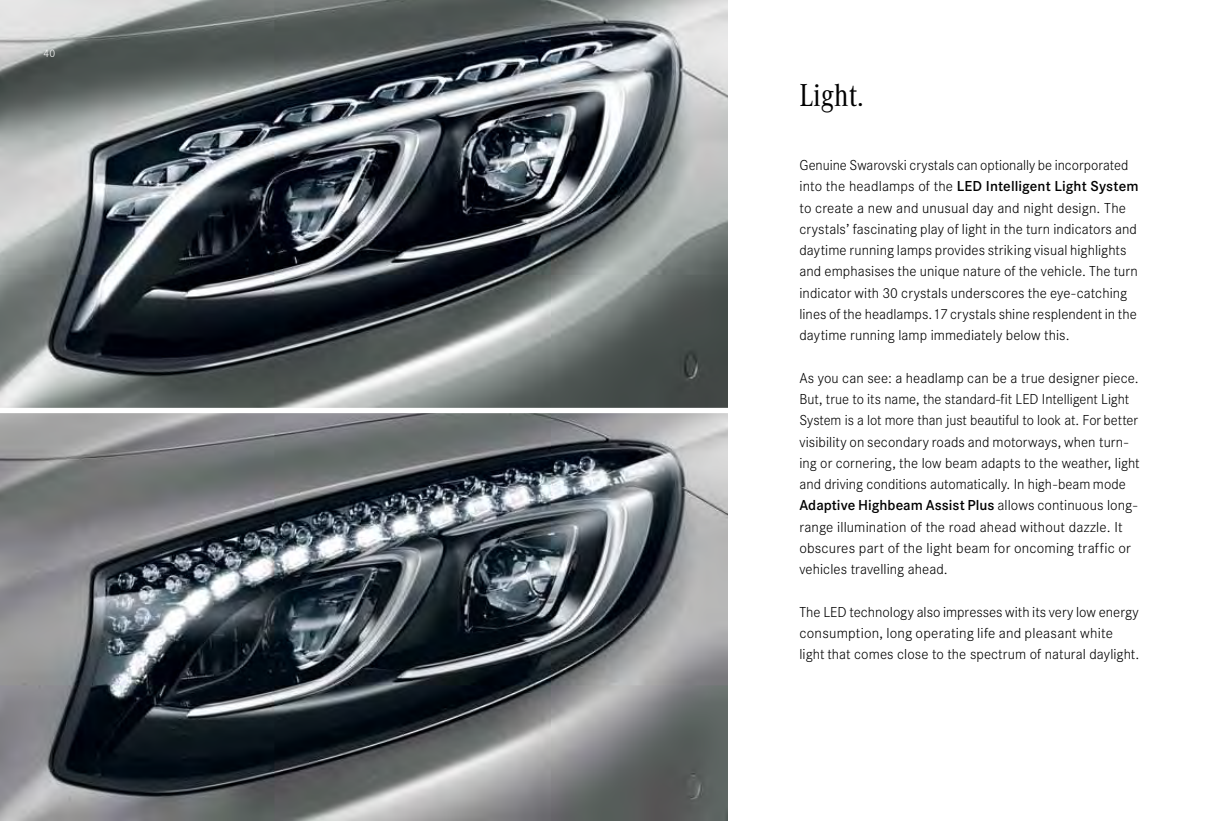
<style>
.page{position:relative;width:1212px;height:821px;background:#fff}
.page>*{position:absolute;margin:0;border:0;box-sizing:border-box;transform-origin:0 0}
.t1{font:33px "Corporate A Cond Pro";color:#000}
.t2{font:300 15px/21.3px "Corporate S Pro";letter-spacing:.005em;color:#000}
.t3{font:300 11.25px "Corporate S Pro";color:#fff}
.s1{font-weight:600}
</style>
<div class="page">
<img style="left:0;top:0;width:727px;height:821px">
<div style="left:0;top:408px;width:743px;height:5px;background:#fff"></div>
<p class="t3" style="left:44px;top:45px;width:13px">40</p>
<h1 class="t1" style="left:799px;top:73px;width:66px">Light.</h1>
<p class="t2" style="left:799px;top:154px;width:341px">Genuine Swarovski crystals can optionally be incorporated into the headlamps of the <span class="s1">LED Intelligent Light System </span>to create a new and unusual day and night design. The crystals’ fascinating play of light in the turn indicators and daytime running lamps provides striking visual highlights and emphasises the unique nature of the vehicle. The turn indicator with 30 crystals underscores the eye-catching lines of the headlamps. 17 crystals shine resplendent in the daytime running lamp immediately below this.</p>
<p class="t2" style="left:799px;top:366px;width:342px">As you can see: a headlamp can be a true designer piece.<br>But, true to its name, the standard-fit LED Intelligent Light System is a lot more than just beautiful to look at. For better visibility on secondary roads and motorways, when turn&shy;ing or cornering, the low beam adapts to the weather, light and driving conditions automatically. In high-beam mode <span class="s1">Adaptive Highbeam Assist Plus</span> allows continuous long&shy;range illumination of the road ahead without dazzle. It obscures part of the light beam for oncoming traffic or vehicles travelling ahead.</p>
<p class="t2" style="left:799px;top:600px;width:341px">The LED technology also impresses with its very low energy consumption, long operating life and pleasant white light that comes close to the spectrum of natural daylight.</p>
</div>
